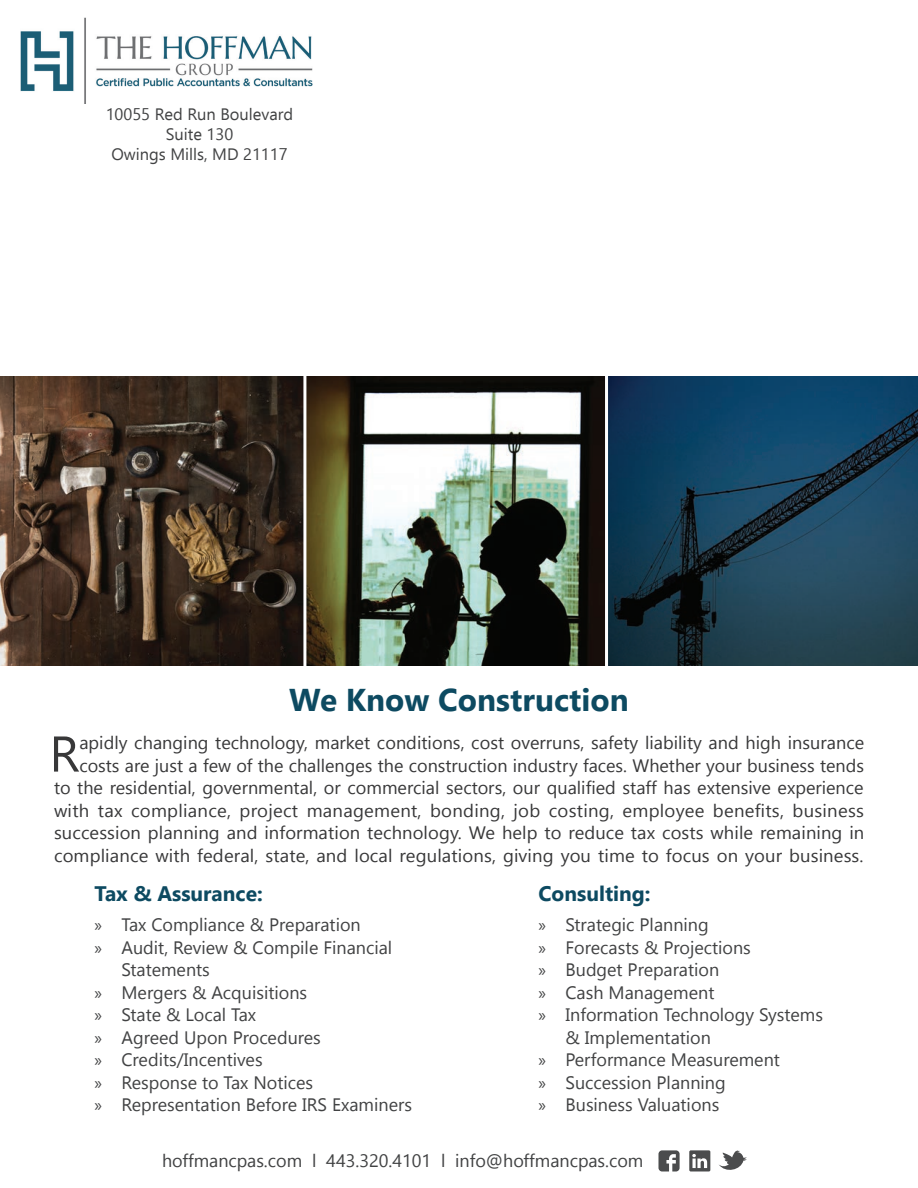
<style>
.page{position:relative;width:918px;height:1188px;background:#fff}
.page>*{position:absolute;margin:0;border:0;box-sizing:border-box;transform-origin:0 0}
.t1{font:50.1px "Gadugi";color:#383839}
.t2{font:700 31.5px "Gadugi";color:#0d4a61}
.t3{font:700 21px "Gadugi";color:#0d4a61}
.t4{font:18px/22.5px "Gadugi";color:#383839;text-align:right}
.t5{font:18px "Gadugi";color:#414243}
.t6{font:16.5px/19.8px "Ebrima";color:#414243;text-align:center}
.s1{font-family:"Myriad Pro"}
</style>
<div class="page">
<img style="left:0;top:376px;width:303px;height:290px">
<img style="left:306px;top:376px;width:299px;height:290px">
<img style="left:608px;top:376px;width:310px;height:290px">
<svg style="left:658px;top:1150px;width:22px;height:22px"></svg>
<svg style="left:689px;top:1150px;width:21px;height:21px"></svg>
<svg style="left:719px;top:1150px;width:28px;height:20px"></svg>
<img style="left:21px;top:17px;width:292px;height:87px">
<p class="t6" style="left:106px;top:104px;width:189px">10055 Red Run Boulevard<br>Suite 130<br>Owings Mills, MD 21117</p>
<h2 class="t2" style="left:289px;top:681px;width:341px">We Know Construction</h2>
<p class="t4" style="left:54px;top:731px;width:812px">apidly changing technology, market conditions, cost overruns, safety liability and high insurance costs are just a few of the challenges the construction industry faces. Whether your business tends<br>to the residential, governmental, or commercial sectors, our qualified staff has extensive experience with tax compliance, project management, bonding, job costing, employee benefits, business succession planning and information technology. We help to reduce tax costs while remaining in compliance with federal, state, and local regulations, giving you time to focus on your business.</p>
<p class="t3" style="left:94px;top:881px;width:170px">Tax &amp; Assurance:</p>
<h1 class="t1" style="left:49px;top:724px;width:31px">R</h1>
<p class="t3" style="left:538px;top:881px;width:114px">Consulting:</p>
<p class="t5" style="left:94px;top:914px;width:268px"><span class="s1">»</span> Tax Compliance &amp; Preparation</p>
<p class="t5" style="left:94px;top:936px;width:299px"><span class="s1">»</span> Audit, Review &amp; Compile Financial</p>
<p class="t5" style="left:122px;top:959px;width:90px">Statements</p>
<p class="t5" style="left:94px;top:981px;width:214px"><span class="s1">»</span> Mergers &amp; Acquisitions</p>
<p class="t5" style="left:94px;top:1004px;width:163px"><span class="s1">»</span> State &amp; Local Tax</p>
<p class="t5" style="left:94px;top:1026px;width:228px"><span class="s1">»</span> Agreed Upon Procedures</p>
<p class="t5" style="left:94px;top:1049px;width:170px"><span class="s1">»</span> Credits/Incentives</p>
<p class="t5" style="left:94px;top:1071px;width:220px"><span class="s1">»</span> Response to Tax Notices</p>
<p class="t5" style="left:94px;top:1094px;width:319px"><span class="s1">»</span> Representation Before IRS Examiners</p>
<p class="t5" style="left:538px;top:914px;width:172px"><span class="s1">»</span> Strategic Planning</p>
<p class="t5" style="left:538px;top:936px;width:214px"><span class="s1">»</span> Forecasts &amp; Projections</p>
<p class="t5" style="left:538px;top:959px;width:182px"><span class="s1">»</span> Budget Preparation</p>
<p class="t5" style="left:538px;top:981px;width:177px"><span class="s1">»</span> Cash Management</p>
<p class="t5" style="left:538px;top:1004px;width:286px"><span class="s1">»</span> Information Technology Systems</p>
<p class="t5" style="left:566px;top:1026px;width:147px">&amp; Implementation</p>
<p class="t5" style="left:538px;top:1049px;width:243px"><span class="s1">»</span> Performance Measurement</p>
<p class="t5" style="left:538px;top:1071px;width:189px"><span class="s1">»</span> Succession Planning</p>
<p class="t5" style="left:538px;top:1094px;width:182px"><span class="s1">»</span> Business Valuations</p>
<p class="t5" style="left:162px;top:1150px;width:483px">hoffmancpas.com l 443.320.4101 l info@hoffmancpas.com</p>
</div>
